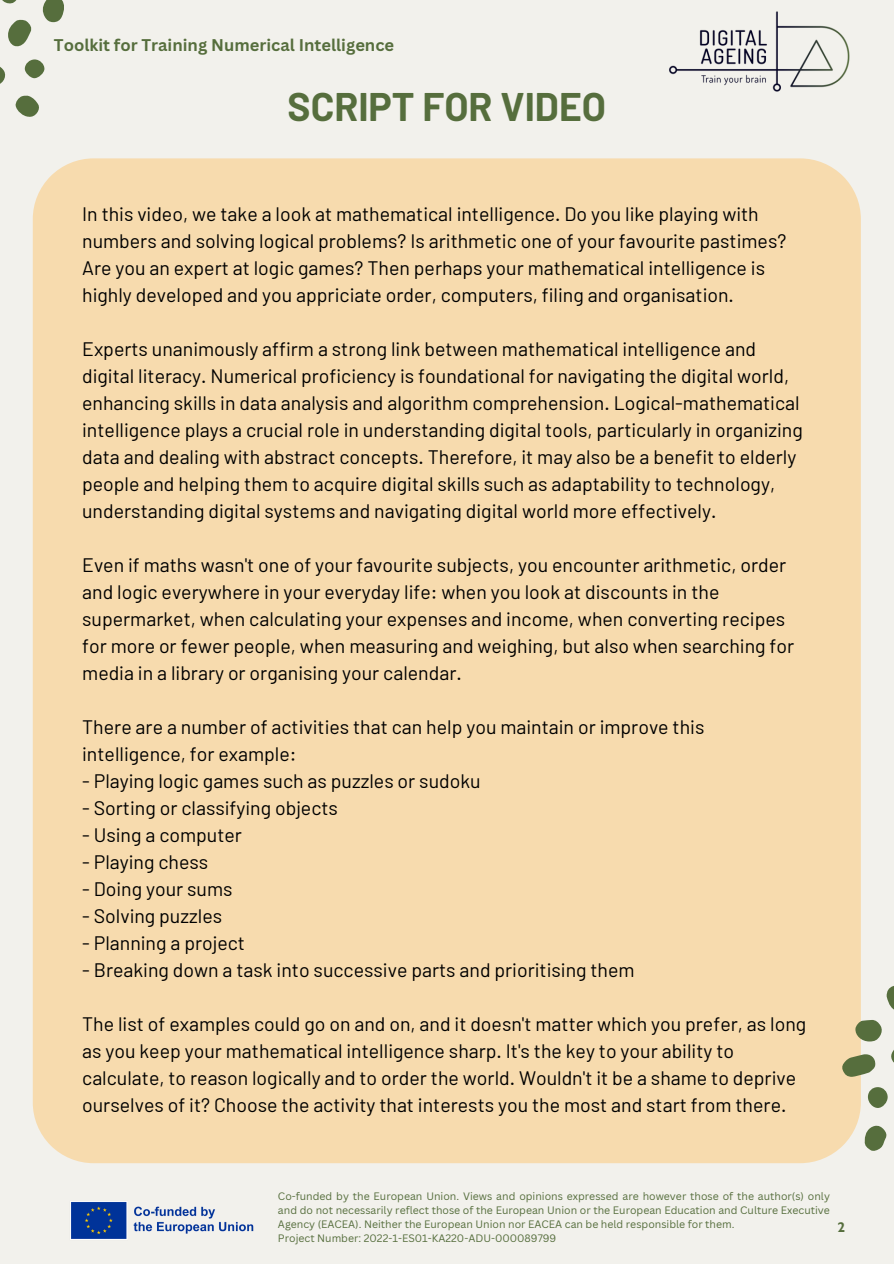
<style>
.page{position:relative;width:894px;height:1264px;background:#fff}
.page>*{position:absolute;margin:0;border:0;box-sizing:border-box;transform-origin:0 0}
.t1{font:700 39px "Barlow";color:#566e3d}
.t2{font:19.5px/27px "Barlow";color:#000}
.t3{font:700 16.5px "Canva Sans";color:#566e3d}
.t4{font:700 13.95px "Gill Sans MT Std";color:#566e3d}
.t5{font:10.5px/14px "Canva Sans";color:#566e3d}
</style>
<div class="page">
<div style="left:0;top:0;width:893px;height:1263px;background:#f2f1ec"></div>
<div style="left:33px;top:158px;width:827px;height:1005px;background:#f7dbae"></div>
<svg style="left:2px;top:0;width:15px;height:4px"></svg>
<svg style="left:8px;top:19px;width:24px;height:28px"></svg>
<svg style="left:42px;top:0;width:22px;height:22px"></svg>
<svg style="left:0;top:67px;width:6px;height:17px"></svg>
<svg style="left:15px;top:95px;width:24px;height:22px"></svg>
<div style="left:25px;top:59px;width:20px;height:19px;background:#566e3d;border-radius:50%"></div>
<svg style="left:841px;top:1053px;width:34px;height:23px"></svg>
<svg style="left:854px;top:1019px;width:28px;height:22px"></svg>
<svg style="left:886px;top:986px;width:7px;height:23px"></svg>
<svg style="left:891px;top:1051px;width:2px;height:11px"></svg>
<svg style="left:864px;top:1125px;width:23px;height:26px"></svg>
<div style="left:867px;top:1087px;width:20px;height:20px;background:#566e3d;border-radius:50%"></div>
<img style="left:70px;top:1201px;width:184px;height:39px">
<img style="left:669px;top:11px;width:181px;height:81px">
<p class="t3" style="left:54px;top:34px;width:342px">Toolkit for Training Numerical Intelligence</p>
<h1 class="t1" style="left:287px;top:82px;width:320px">SCRIPT FOR VIDEO</h1>
<p class="t2" style="left:82px;top:199px;width:705px">In this video, we take a look at mathematical intelligence. Do you like playing with numbers and solving logical problems? Is arithmetic one of your favourite pastimes?<br>Are you an expert at logic games? Then perhaps your mathematical intelligence is highly developed and you appriciate order, computers, filing and organisation.</p>
<p class="t2" style="left:82px;top:334px;width:722px">Experts unanimously affirm a strong link between mathematical intelligence and digital literacy. Numerical proficiency is foundational for navigating the digital world, enhancing skills in data analysis and algorithm comprehension. Logical-mathematical intelligence plays a crucial role in understanding digital tools, particularly in organizing data and dealing with abstract concepts. Therefore, it may also be a benefit to elderly people and helping them to acquire digital skills such as adaptability to technology, understanding digital systems and navigating digital world more effectively.</p>
<p class="t2" style="left:82px;top:550px;width:713px">Even if maths wasn't one of your favourite subjects, you encounter arithmetic, order and logic everywhere in your everyday life: when you look at discounts in the supermarket, when calculating your expenses and income, when converting recipes for more or fewer people, when measuring and weighing, but also when searching for media in a library or organising your calendar.</p>
<p class="t2" style="left:82px;top:712px;width:623px">There are a number of activities that can help you maintain or improve this intelligence, for example:</p>
<p class="t2" style="left:82px;top:766px;width:400px">- Playing logic games such as puzzles or sudoku</p>
<p class="t2" style="left:82px;top:793px;width:257px">- Sorting or classifying objects</p>
<p class="t2" style="left:82px;top:820px;width:161px">- Using a computer</p>
<p class="t2" style="left:82px;top:847px;width:128px">- Playing chess</p>
<p class="t2" style="left:82px;top:874px;width:152px">- Doing your sums</p>
<p class="t2" style="left:82px;top:901px;width:141px">- Solving puzzles</p>
<p class="t2" style="left:82px;top:928px;width:164px">- Planning a project</p>
<p class="t2" style="left:82px;top:955px;width:554px">- Breaking down a task into successive parts and prioritising them</p>
<p class="t2" style="left:82px;top:1009px;width:725px">The list of examples could go on and on, and it doesn't matter which you prefer, as long as you keep your mathematical intelligence sharp. It's the key to your ability to calculate, to reason logically and to order the world. Wouldn't it be a shame to deprive ourselves of it? Choose the activity that interests you the most and start from there.</p>
<p class="t5" style="left:278px;top:1189px;width:553px">Co-funded by the European Union. Views and opinions expressed are however those of the author(s) only and do not necessarily reflect those of the European Union or the European Education and Culture Executive Agency (EACEA). Neither the European Union nor EACEA can be held responsible for them.<br>Project Number: 2022-1-ES01-KA220-ADU-000089799</p>
<p class="t4" style="left:837px;top:1222px;width:9px">2</p>
</div>
